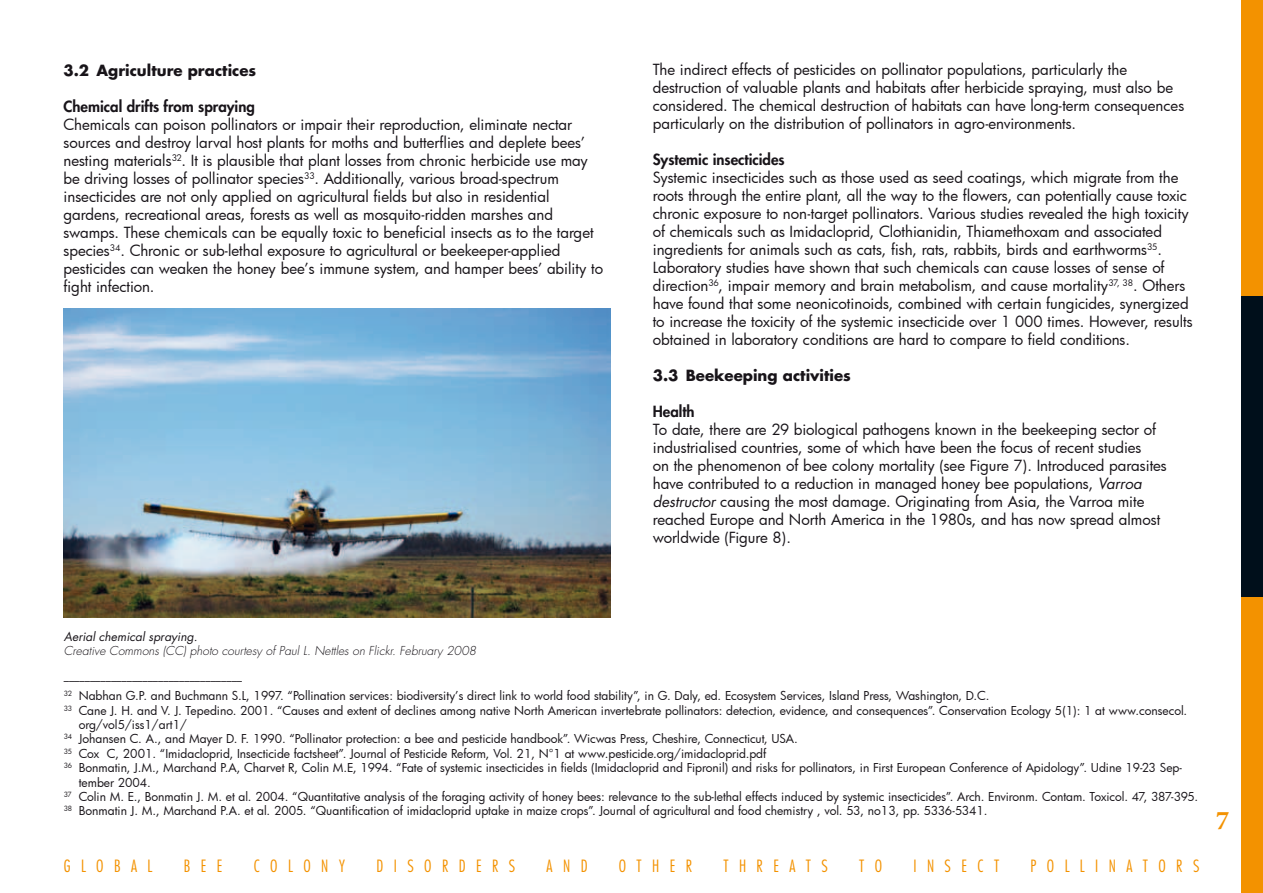
<style>
.page{position:relative;width:1263px;height:893px;background:#fff}
.page>*{position:absolute;margin:0;border:0;box-sizing:border-box;transform-origin:0 0}
.t1{font:700 27px "Minion Pro";color:#f39200}
.t2{font:300 condensed 16.5px "Futura";color:#f39200}
.t3{font:15px/18px "Futura";color:#181419}
.t4{font:800 15px "Futura";color:#181419}
.t5{font:700 15px "Futura";color:#181419}
.t6{font:12px "Futura";color:#181419}
.t7{font:italic 300 12px "Futura";color:#181419}
.t8{font:italic 12px "Futura";color:#181419}
.t9{font:700 10.5px "Futura";color:#181419}
.s1{font-style:italic}
</style>
<div class="page">
<img style="left:64px;top:308px;width:546px;height:310px">
<div style="left:1242px;top:0;width:21px;height:893px;background:#f39200"></div>
<div style="left:1242px;top:296px;width:21px;height:301px;background:#000f1b"></div>
<p class="t5" style="left:64px;top:60px;width:194px">3.2 Agriculture practices</p>
<p class="t4" style="left:64px;top:96px;width:193px">Chemical drifts from spraying</p>
<p class="t3" style="left:64px;top:115px;width:541px">Chemicals can poison pollinators or impair their reproduction, eliminate nectar sources and destroy larval host plants for moths and butterflies and deplete bees’ nesting materials<sup>32</sup>. It is plausible that plant losses from chronic herbicide use may be driving losses of pollinator species<sup>33</sup>. Additionally, various broad-spectrum insecticides are not only applied on agricultural fields but also in residential gardens, recreational areas, forests as well as mosquito-ridden marshes and swamps. These chemicals can be equally toxic to beneficial insects as to the target species<sup>34</sup>. Chronic or sub-lethal exposure to agricultural or beekeeper-applied pesticides can weaken the honey bee’s immune system, and hamper bees’ ability to fight infection.</p>
<p class="t3" style="left:653px;top:60px;width:533px">The indirect effects of pesticides on pollinator populations, particularly the destruction of valuable plants and habitats after herbicide spraying, must also be considered. The chemical destruction of habitats can have long-term consequences particularly on the distribution of pollinators in agro-environments.</p>
<p class="t4" style="left:653px;top:150px;width:133px">Systemic insecticides</p>
<p class="t3" style="left:653px;top:168px;width:541px">Systemic insecticides such as those used as seed coatings, which migrate from the roots through the entire plant, all the way to the flowers, can potentially cause toxic chronic exposure to non-target pollinators. Various studies revealed the high toxicity of chemicals such as Imidacloprid, Clothianidin, Thiamethoxam and associated ingredients for animals such as cats, fish, rats, rabbits, birds and earthworms<sup>35</sup>.<br>Laboratory studies have shown that such chemicals can cause losses of sense of direction<sup>36</sup>, impair memory and brain metabolism, and cause mortality<sup>37,</sup> <sup>38</sup>. Others have found that some neonicotinoids, combined with certain fungicides, synergized to increase the toxicity of the systemic insecticide over 1 000 times. However, results obtained in laboratory conditions are hard to compare to field conditions.</p>
<p class="t5" style="left:653px;top:365px;width:200px">3.3 Beekeeping activities</p>
<p class="t4" style="left:653px;top:402px;width:43px">Health</p>
<p class="t3" style="left:653px;top:420px;width:516px">To date, there are 29 biological pathogens known in the beekeeping sector of industrialised countries, some of which have been the focus of recent studies<br>on the phenomenon of bee colony mortality (see Figure 7). Introduced parasites have contributed to a reduction in managed honey bee populations, <span class="s1">Varroa destructor</span> causing the most damage. Originating from Asia, the Varroa mite reached Europe and North America in the 1980s, and has now spread almost worldwide (Figure 8).</p>
<p class="t8" style="left:64px;top:628px;width:135px">Aerial chemical spraying.</p>
<p class="t7" style="left:64px;top:643px;width:414px">Creative Commons (CC) photo courtesy of Paul L. Nettles on Flickr. February 2008</p>
<p class="t9" style="left:64px;top:668px;width:180px">__________________________________</p>
<p class="t6" style="left:64px;top:687px;width:927px"><sup>32</sup> Nabhan G.P. and Buchmann S.L, 1997. “Pollination services: biodiversity’s direct link to world food stability”, in G. Daly, ed. Ecosystem Services, Island Press, Washington, D.C.</p>
<p class="t6" style="left:64px;top:702px;width:1125px"><sup>33</sup> Cane J. H. and V. J. Tepedino. 2001. “Causes and extent of declines among native North American invertebrate pollinators: detection, evidence, and consequences”. Conservation Ecology 5(1): 1 at www.consecol.</p>
<p class="t6" style="left:79px;top:716px;width:110px">org/vol5/iss1/art1/</p>
<p class="t6" style="left:64px;top:731px;width:736px"><sup>34</sup> Johansen C. A., and Mayer D. F. 1990. “Pollinator protection: a bee and pesticide handbook”. Wicwas Press, Cheshire, Connecticut, USA.</p>
<p class="t6" style="left:64px;top:745px;width:704px"><sup>35</sup> Cox C, 2001. “Imidacloprid, Insecticide factsheet”. Journal of Pesticide Reform, Vol. 21, N°1 at www.pesticide.org/imidacloprid.pdf</p>
<p class="t6" style="left:64px;top:759px;width:1120px"><sup>36</sup> Bonmatin, J.M., Marchand P.A, Charvet R, Colin M.E, 1994. “Fate of systemic insecticides in fields (Imidacloprid and Fipronil) and risks for pollinators, in First European Conference of Apidology”. Udine 19-23 Sep-</p>
<p class="t6" style="left:79px;top:774px;width:74px">tember 2004.</p>
<p class="t6" style="left:64px;top:788px;width:1136px"><sup>37</sup> Colin M. E., Bonmatin J. M. et al. 2004. “Quantitative analysis of the foraging activity of honey bees: relevance to the sub-lethal effects induced by systemic insecticides”. Arch. Environm. Contam. Toxicol. 47, 387-395.</p>
<p class="t6" style="left:64px;top:803px;width:925px"><sup>38</sup> Bonmatin J. M., Marchand P.A. et al. 2005. “Quantification of imidacloprid uptake in maize crops”. Journal of agricultural and food chemistry , vol. 53, no13, pp. 5336-5341.</p>
<p class="t2" style="left:64px;top:855px;width:90px">G L O B A L</p>
<p class="t2" style="left:184px;top:855px;width:40px">B E E</p>
<p class="t2" style="left:254px;top:855px;width:93px">C O L O N Y</p>
<p class="t2" style="left:377px;top:855px;width:140px">D I S O R D E R S</p>
<p class="t2" style="left:547px;top:855px;width:42px">A N D</p>
<p class="t2" style="left:619px;top:855px;width:75px">O T H E R</p>
<p class="t2" style="left:723px;top:855px;width:106px">T H R E A T S</p>
<p class="t2" style="left:859px;top:855px;width:24px">T O</p>
<p class="t2" style="left:913px;top:855px;width:87px">I N S E C T</p>
<p class="t2" style="left:1030px;top:855px;width:170px">P O L L I N A T O R S</p>
<h1 class="t1" style="left:1216px;top:802px;width:15px">7</h1>
</div>
